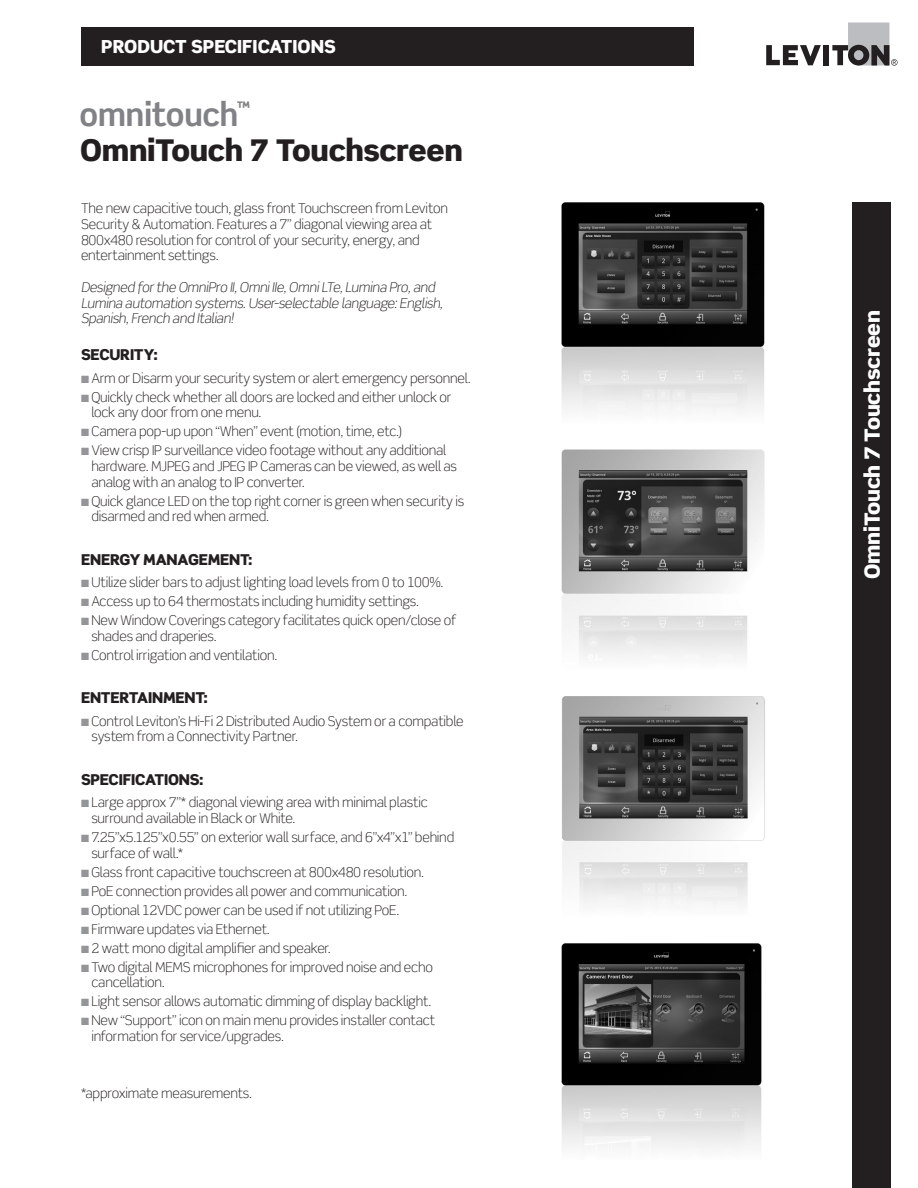
<style>
.page{position:relative;width:918px;height:1188px;background:#fff}
.page>*{position:absolute;margin:0;border:0;box-sizing:border-box;transform-origin:0 0}
.Table_Copy{font:700 32.25px "Scene Std";letter-spacing:-.015em;color:#808285}
.t1{font:900 30px "Scene Std";letter-spacing:-.015em;color:#231f20}
.t2{font:900 21px "Scene Std";letter-spacing:-.01em;color:#fff}
.t3{font:900 18px "Scene Std";color:#fff}
.t4{font:900 15px "Scene Std";letter-spacing:-.015em;color:#231f20}
.bullets{font:300 13.5px/15.8px "Scene Std";letter-spacing:-.015em;color:#231f20}
.body_copy{font:italic 300 13.5px/15.8px "Scene Std";letter-spacing:-.015em;color:#231f20}
.s1{color:#939598}
</style>
<div class="page">
<div style="left:81px;top:27px;width:613px;height:38px;background:#231f20"></div>
<svg style="left:766px;top:45px;width:55px;height:20px"></svg>
<div style="left:823px;top:45px;width:6px;height:20px;background:#231f20"></div>
<svg style="left:832px;top:22px;width:66px;height:44px"></svg>
<div style="left:852px;top:202px;width:39px;height:986px;background:#231f20"></div>
<img style="left:562px;top:202px;width:202px;height:208px">
<img style="left:562px;top:449px;width:202px;height:209px">
<img style="left:562px;top:696px;width:203px;height:209px">
<img style="left:562px;top:943px;width:199px;height:206px">
<p class="t3" style="left:101px;top:35px;width:236px">PRODUCT SPECIFICATIONS</p>
<p class="Table_Copy" style="left:80px;top:94px;width:172px">omnitouch<sup>™</sup></p>
<p class="t1" style="left:80px;top:130px;width:384px">OmniTouch 7 Touchscreen</p>
<p class="bullets" style="left:81px;top:200px;width:368px">The new capacitive touch, glass front Touchscreen from Leviton Security &amp; Automation. Features a 7” diagonal viewing area at 800x480 resolution for control of your security, energy, and entertainment settings.</p>
<p class="body_copy" style="left:81px;top:279px;width:363px">Designed for the OmniPro II, Omni IIe, Omni LTe, Lumina Pro, and<br>Lumina automation systems. User-selectable language: English,<br>Spanish, French and Italian!</p>
<p class="t4" style="left:81px;top:345px;width:78px">SECURITY:</p>
<p class="bullets" style="left:81px;top:370px;width:391px"><span class="s1">■</span> Arm or Disarm your security system or alert emergency personnel.</p>
<p class="bullets" style="left:91px;top:389px;width:362px;text-indent:-10px"><span class="s1">■</span> Quickly check whether all doors are locked and either unlock or lock any door from one menu.</p>
<p class="bullets" style="left:81px;top:424px;width:323px"><span class="s1">■</span> Camera pop-up upon “When” event (motion, time, etc.)</p>
<p class="bullets" style="left:91px;top:443px;width:367px;text-indent:-10px"><span class="s1">■</span> View crisp IP surveillance video footage without any additional hardware. MJPEG and JPEG IP Cameras can be viewed, as well as analog with an analog to IP converter.</p>
<p class="bullets" style="left:91px;top:493px;width:374px;text-indent:-10px"><span class="s1">■</span> Quick glance LED on the top right corner is green when security is disarmed and red when armed.</p>
<p class="t4" style="left:81px;top:550px;width:173px">ENERGY MANAGEMENT:</p>
<p class="bullets" style="left:81px;top:575px;width:364px"><span class="s1">■</span> Utilize slider bars to adjust lighting load levels from 0 to 100%.</p>
<p class="bullets" style="left:81px;top:594px;width:340px"><span class="s1">■</span> Access up to 64 thermostats including humidity settings.</p>
<p class="bullets" style="left:91px;top:613px;width:366px;text-indent:-10px"><span class="s1">■</span> New Window Coverings category facilitates quick open/close of shades and draperies.</p>
<p class="bullets" style="left:81px;top:647px;width:198px"><span class="s1">■</span> Control irrigation and ventilation.</p>
<p class="t4" style="left:81px;top:688px;width:129px">ENTERTAINMENT:</p>
<p class="bullets" style="left:91px;top:713px;width:374px;text-indent:-10px"><span class="s1">■</span> Control Leviton’s Hi-Fi 2 Distributed Audio System or a compatible system from a Connectivity Partner.</p>
<p class="t4" style="left:81px;top:770px;width:124px">SPECIFICATIONS:</p>
<p class="bullets" style="left:91px;top:795px;width:338px;text-indent:-10px"><span class="s1">■</span> Large approx 7”* diagonal viewing area with minimal plastic surround available in Black or White.</p>
<p class="bullets" style="left:91px;top:829px;width:364px;text-indent:-10px"><span class="s1">■</span> 7.25”x5.125”x0.55” on exterior wall surface, and 6”x4”x1” behind surface of wall.*</p>
<p class="bullets" style="left:81px;top:864px;width:345px"><span class="s1">■</span> Glass front capacitive touchscreen at 800x480 resolution.</p>
<p class="bullets" style="left:81px;top:883px;width:328px"><span class="s1">■</span> PoE connection provides all power and communication.</p>
<p class="bullets" style="left:81px;top:902px;width:320px"><span class="s1">■</span> Optional 12VDC power can be used if not utilizing PoE.</p>
<p class="bullets" style="left:81px;top:921px;width:190px"><span class="s1">■</span> Firmware updates via Ethernet.</p>
<p class="bullets" style="left:81px;top:940px;width:251px"><span class="s1">■</span> 2 watt mono digital amplifier and speaker.</p>
<p class="bullets" style="left:91px;top:959px;width:343px;text-indent:-10px"><span class="s1">■</span> Two digital MEMS microphones for improved noise and echo cancellation.</p>
<p class="bullets" style="left:81px;top:994px;width:352px"><span class="s1">■</span> Light sensor allows automatic dimming of display backlight.</p>
<p class="bullets" style="left:91px;top:1013px;width:345px;text-indent:-10px"><span class="s1">■</span> New “Support” icon on main menu provides installer contact information for service/upgrades.</p>
<p class="bullets" style="left:81px;top:1085px;width:173px">*approximate measurements.</p>
<p class="t2" style="left:859px;top:579px;width:270px;rotate:-90deg">OmniTouch 7 Touchscreen</p>
</div>
